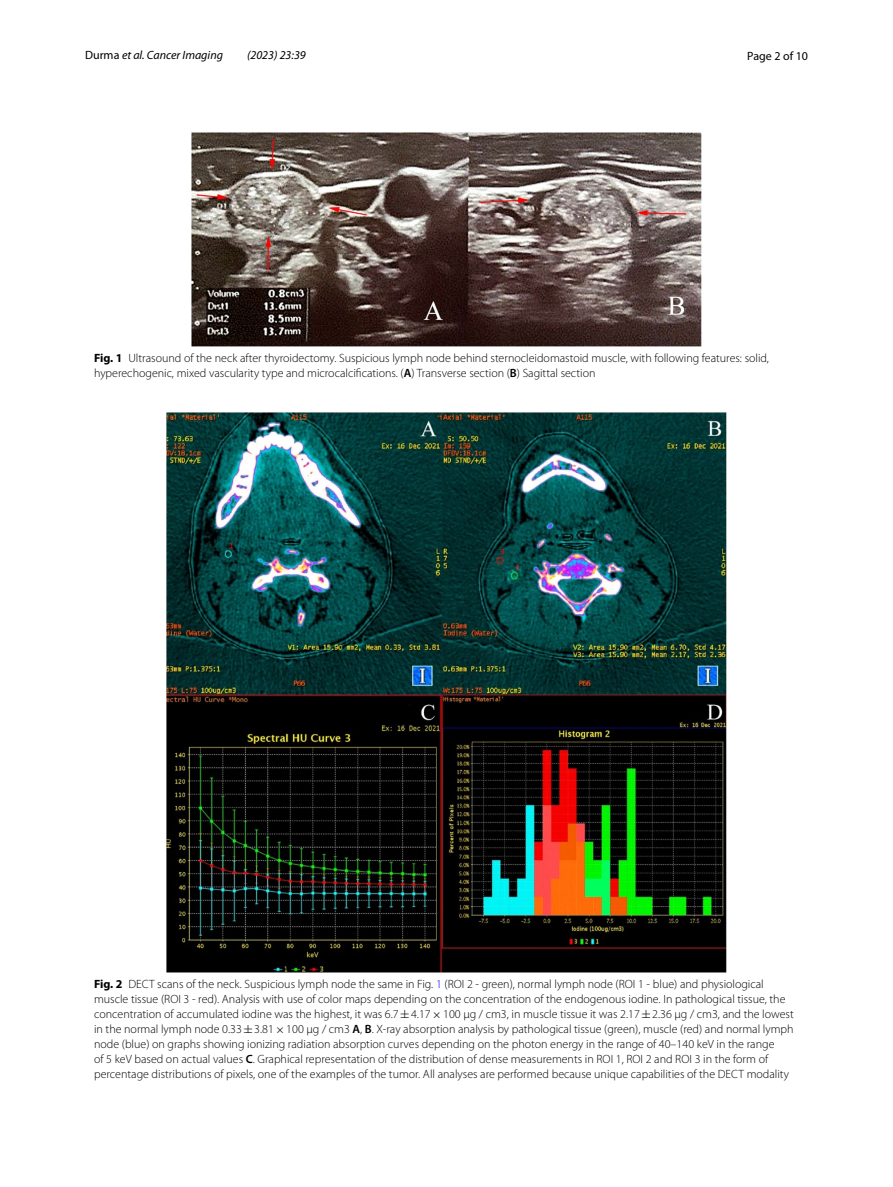
<style>
.page{position:relative;width:893px;height:1187px;background:#fff}
.page>*{position:absolute;margin:0;border:0;box-sizing:border-box;transform-origin:0 0}
.t1{font:300 12px/15px "Myriad Pro";color:#000}
.t2{font:italic 12px "Myriad Pro";color:#000}
.t3{font:12px "Myriad Pro";color:#000}
.s1{font-style:normal}
.s2{font-weight:700}
.s3{font-weight:600}
.s4{color:#00f}
.s5{font-family:"MTSY";font-weight:400}
</style>
<div class="page">
<img style="left:191px;top:133px;width:511px;height:214px">
<img style="left:166px;top:413px;width:561px;height:559px">
<p class="t2" style="left:85px;top:48px;width:139px"><span class="s1">Durma</span> et al. Cancer Imaging</p>
<p class="t2" style="left:247px;top:48px;width:60px">(2023) 23:39</p>
<p class="t3" style="left:747px;top:48px;width:62px">Page 2 of 10</p>
<p class="t1" style="left:94px;top:351px;width:676px"><span class="s2">Fig. 1</span> Ultrasound of the neck after thyroidectomy. Suspicious lymph node behind sternocleidomastoid muscle, with following features: solid, hyperechogenic, mixed vascularity type and microcalcifications. (<span class="s3">A</span>) Transverse section (<span class="s3">B</span>) Sagittal section</p>
<p class="t1" style="left:94px;top:976px;width:701px"><span class="s2">Fig. 2</span> DECT scans of the neck. Suspicious lymph node the same in Fig. <span class="s4">1</span> (ROI 2 - green), normal lymph node (ROI 1 - blue) and physiological muscle tissue (ROI 3 - red). Analysis with use of color maps depending on the concentration of the endogenous iodine. In pathological tissue, the concentration of accumulated iodine was the highest, it was 6.7<span class="s5">±</span>4.17<span class="s5">×</span>100 µg / cm3, in muscle tissue it was 2.17<span class="s5">±</span>2.36 µg / cm3, and the lowest in the normal lymph node 0.33<span class="s5">±</span>3.81<span class="s5">×</span>100 µg / cm3 <span class="s3">A</span>, <span class="s3">B</span>. X-ray absorption analysis by pathological tissue (green), muscle (red) and normal lymph node (blue) on graphs showing ionizing radiation absorption curves depending on the photon energy in the range of 40–140 keV in the range<br>of 5 keV based on actual values <span class="s3">C</span>. Graphical representation of the distribution of dense measurements in ROI 1, ROI 2 and ROI 3 in the form of percentage distributions of pixels, one of the examples of the tumor. All analyses are performed because unique capabilities of the DECT modality</p>
</div>
